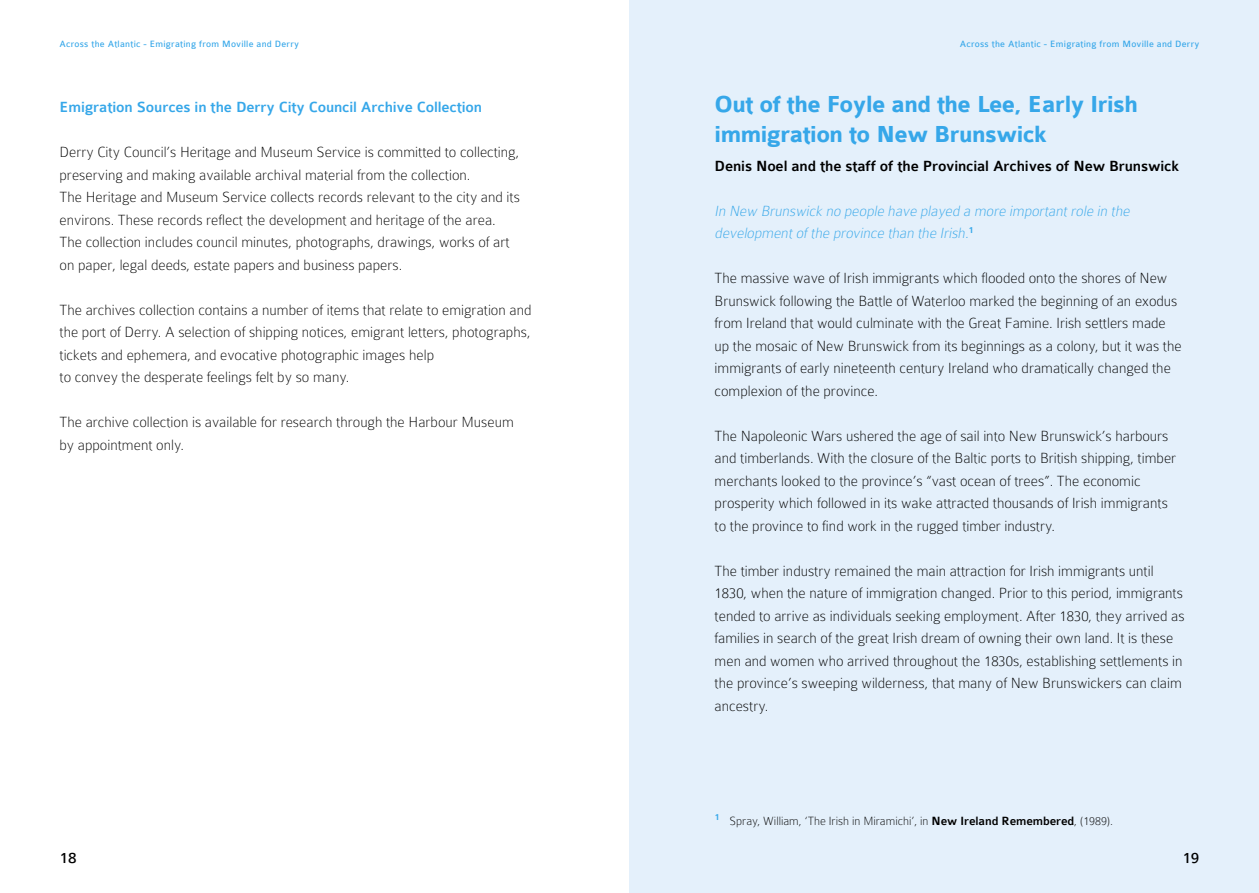
<style>
.page{position:relative;width:1259px;height:893px;background:#fff}
.page>*{position:absolute;margin:0;border:0;box-sizing:border-box;transform-origin:0 0}
.t1{font:700 24.75px/29.7px "Colaborate";letter-spacing:-.02em;color:#36a7e9}
.t2{font:16.5px "Colaborate";color:#000}
.t3{font:100 15.75px/22.5px "Colaborate";color:#000}
.t4{font:italic 100 15.75px/22.5px "Colaborate";color:#36a7e9}
.t5{font:500 15.75px "Colaborate";letter-spacing:-.01em;color:#000}
.t6{font:500 15.75px "Colaborate";letter-spacing:-.01em;color:#36a7e9}
.t7{font:100 12.75px "Colaborate";color:#000}
.t8{font:9.75px "Colaborate";letter-spacing:.025em;color:#36a7e9}
.s1{font-weight:500}
</style>
<div class="page">
<div style="left:629px;top:0;width:630px;height:893px;background:#e4f0fb"></div>
<p class="t8" style="left:60px;top:39px;width:241px">Across the Atlantic - Emigrating from Moville and Derry</p>
<p class="t6" style="left:60px;top:99px;width:424px">Emigration Sources in the Derry City Council Archive Collection</p>
<p class="t3" style="left:60px;top:141px;width:462px">Derry City Council’s Heritage and Museum Service is committed to collecting, preserving and making available archival material from the collection.<br>The Heritage and Museum Service collects records relevant to the city and its environs. These records reflect the development and heritage of the area.<br>The collection includes council minutes, photographs, drawings, works of art on paper, legal deeds, estate papers and business papers.</p>
<p class="t3" style="left:60px;top:299px;width:473px">The archives collection contains a number of items that relate to emigration and the port of Derry. A selection of shipping notices, emigrant letters, photographs, tickets and ephemera, and evocative photographic images help<br>to convey the desperate feelings felt by so many.</p>
<p class="t3" style="left:60px;top:411px;width:456px">The archive collection is available for research through the Harbour Museum by appointment only.</p>
<p class="t2" style="left:60px;top:850px;width:18px">18</p>
<p class="t8" style="left:960px;top:39px;width:241px">Across the Atlantic - Emigrating from Moville and Derry</p>
<h1 class="t1" style="left:714px;top:90px;width:425px">Out of the Foyle and the Lee, Early Irish immigration to New Brunswick</h1>
<p class="t5" style="left:714px;top:157px;width:466px">Denis Noel and the staff of the Provincial Archives of New Brunswick</p>
<p class="t4" style="left:714px;top:199px;width:419px">In New Brunswick no people have played a more importantrole in the developmentof the province than the Irish.<sup>1</sup></p>
<p class="t3" style="left:714px;top:267px;width:468px">The massive wave of Irish immigrants which flooded onto the shores of New Brunswick following the Battle of Waterloo marked the beginning of an exodus from Ireland that would culminate with the Great Famine. Irish settlers made up the mosaic of New Brunswick from its beginnings as a colony, but it was the immigrants of early nineteenth century Ireland who dramatically changed the complexion of the province.</p>
<p class="t3" style="left:714px;top:424px;width:463px">The Napoleonic Wars ushered the age of sail into New Brunswick’s harbours and timberlands. With the closure of the Baltic ports to British shipping, timber merchants looked to the province’s “vast ocean of trees”. The economic prosperity which followed in its wake attracted thousands of Irish immigrants to the province to find work in the rugged timber industry.</p>
<p class="t3" style="left:714px;top:559px;width:471px">The timber industry remained the main attraction for Irish immigrants until 1830, when the nature of immigration changed. Prior to this period, immigrants tended to arrive as individuals seeking employment. After 1830, they arrived as families in search of the great Irish dream of owning their own land. It is these men and women who arrived throughout the 1830s, establishing settlements in the province’s sweeping wilderness, that many of New Brunswickers can claim ancestry.</p>
<p class="t7" style="left:714px;top:814px;width:400px"><sup>1</sup> Spray, William, ‘The Irish in Miramichi’, in <span class="s1">New Ireland Remembered</span>, (1989).</p>
<p class="t2" style="left:1182px;top:850px;width:18px">19</p>
</div>
